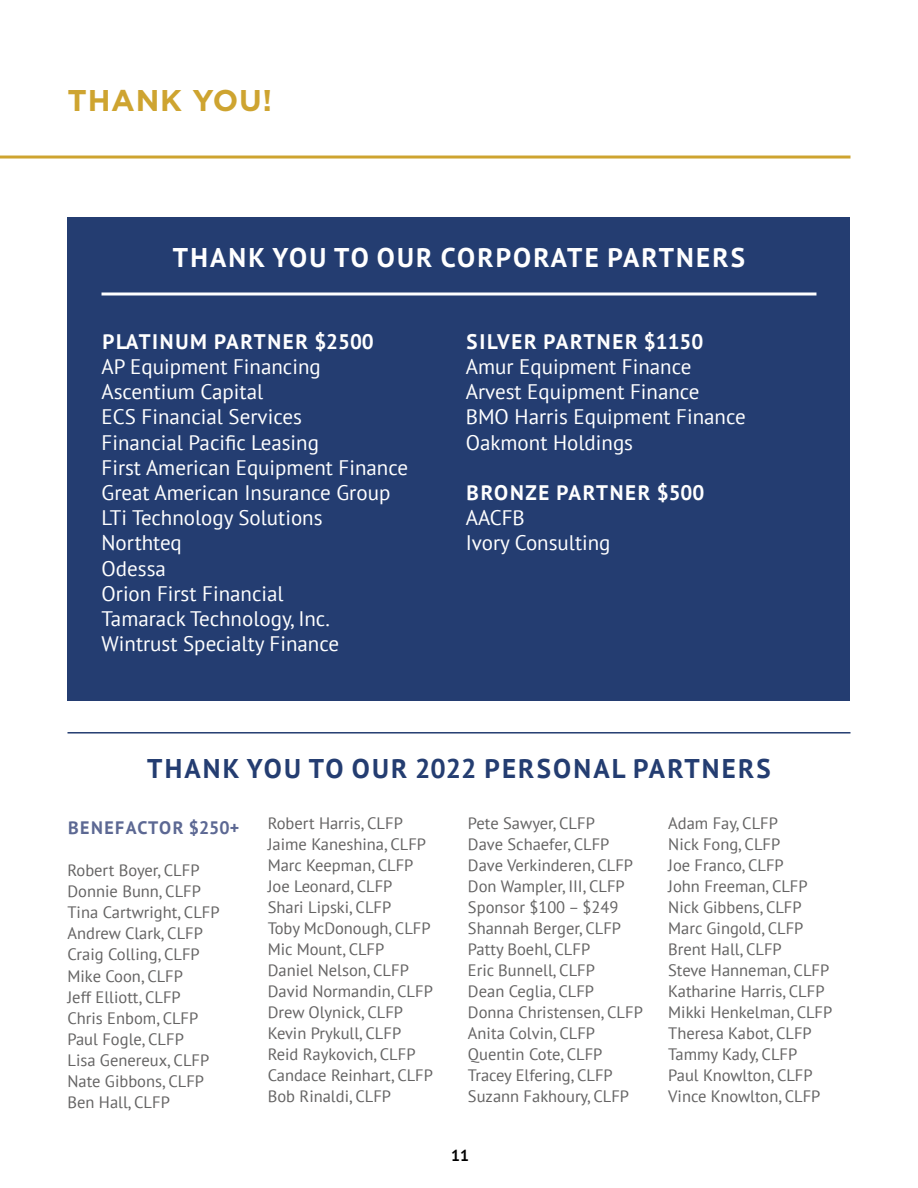
<style>
.page{position:relative;width:918px;height:1188px;background:#fff}
.page>*{position:absolute;margin:0;border:0;box-sizing:border-box;transform-origin:0 0}
.t1{font:700 30px "Gotham";letter-spacing:.025em;color:#cea430}
.t2{font:700 27px "PT Sans";letter-spacing:.08em;color:#243d71}
.t3{font:700 27px "PT Sans";letter-spacing:.08em;color:#fff}
.t4{font:21px/25.2px "PT Sans";color:#fff}
.t5{font:700 21px "PT Sans";letter-spacing:.08em;color:#fff}
.t6{font:700 18px "PT Sans";letter-spacing:.08em;color:#5c6893}
.t7{font:16.5px/21px "PT Sans";color:#646363}
.t8{font:700 15.75px "PT Sans";color:#000}
</style>
<div class="page">
<hr style="left:0;top:156px;width:850px;height:3px;background:#cea430">
<div style="left:68px;top:217px;width:782px;height:484px;background:#243d71"></div>
<svg style="left:102px;top:292px;width:714px;height:4px;background:#c8cedb"></svg>
<hr style="left:68px;top:732px;width:782px;height:2px;background:#243d71">
<h1 class="t1" style="left:68px;top:81px;width:206px">THANK YOU!</h1>
<h2 class="t3" style="left:173px;top:239px;width:574px">THANK YOU TO OUR CORPORATE PARTNERS</h2>
<p class="t5" style="left:102px;top:327px;width:273px">PLATINUM PARTNER $2500</p>
<p class="t4" style="left:102px;top:353px;width:308px">AP Equipment Financing<br>Ascentium Capital<br>ECS Financial Services<br>Financial Pacific Leasing<br>First American Equipment Finance<br>Great American Insurance Group<br>LTi Technology Solutions<br>Northteq<br>Odessa<br>Orion First Financial<br>Tamarack Technology, Inc.<br>Wintrust Specialty Finance</p>
<p class="t5" style="left:467px;top:327px;width:238px">SILVER PARTNER $1150</p>
<p class="t4" style="left:466px;top:353px;width:282px">Amur Equipment Finance<br>Arvest Equipment Finance<br>BMO Harris Equipment Finance<br>Oakmont Holdings</p>
<p class="t5" style="left:467px;top:479px;width:239px">BRONZE PARTNER $500</p>
<p class="t4" style="left:466px;top:505px;width:146px">AACFB<br>Ivory Consulting</p>
<h2 class="t2" style="left:147px;top:751px;width:625px">THANK YOU TO OUR 2022 PERSONAL PARTNERS</h2>
<p class="t6" style="left:68px;top:816px;width:172px">BENEFACTOR $250+</p>
<p class="t7" style="left:68px;top:860px;width:154px">Robert Boyer, CLFP<br>Donnie Bunn, CLFP<br>Tina Cartwright, CLFP<br>Andrew Clark, CLFP<br>Craig Colling, CLFP<br>Mike Coon, CLFP<br>Jeff Elliott, CLFP<br>Chris Enbom, CLFP<br>Paul Fogle, CLFP<br>Lisa Genereux, CLFP<br>Nate Gibbons, CLFP<br>Ben Hall, CLFP</p>
<p class="t7" style="left:268px;top:812px;width:167px">Robert Harris, CLFP<br>Jaime Kaneshina, CLFP<br>Marc Keepman, CLFP<br>Joe Leonard, CLFP<br>Shari Lipski, CLFP<br>Toby McDonough, CLFP<br>Mic Mount, CLFP<br>Daniel Nelson, CLFP<br>David Normandin, CLFP<br>Drew Olynick, CLFP<br>Kevin Prykull, CLFP<br>Reid Raykovich, CLFP<br>Candace Reinhart, CLFP<br>Bob Rinaldi, CLFP</p>
<p class="t7" style="left:468px;top:812px;width:176px">Pete Sawyer, CLFP<br>Dave Schaefer, CLFP<br>Dave Verkinderen, CLFP<br>Don Wampler, III, CLFP<br>Sponsor $100 – $249<br>Shannah Berger, CLFP<br>Patty Boehl, CLFP<br>Eric Bunnell, CLFP<br>Dean Ceglia, CLFP<br>Donna Christensen, CLFP<br>Anita Colvin, CLFP<br>Quentin Cote, CLFP<br>Tracey Elfering, CLFP<br>Suzann Fakhoury, CLFP</p>
<p class="t7" style="left:668px;top:812px;width:166px">Adam Fay, CLFP<br>Nick Fong, CLFP<br>Joe Franco, CLFP<br>John Freeman, CLFP<br>Nick Gibbens, CLFP<br>Marc Gingold, CLFP<br>Brent Hall, CLFP<br>Steve Hanneman, CLFP<br>Katharine Harris, CLFP<br>Mikki Henkelman, CLFP<br>Theresa Kabot, CLFP<br>Tammy Kady, CLFP<br>Paul Knowlton, CLFP<br>Vince Knowlton, CLFP</p>
<p class="t8" style="left:451px;top:1145px;width:19px">11</p>
</div>
